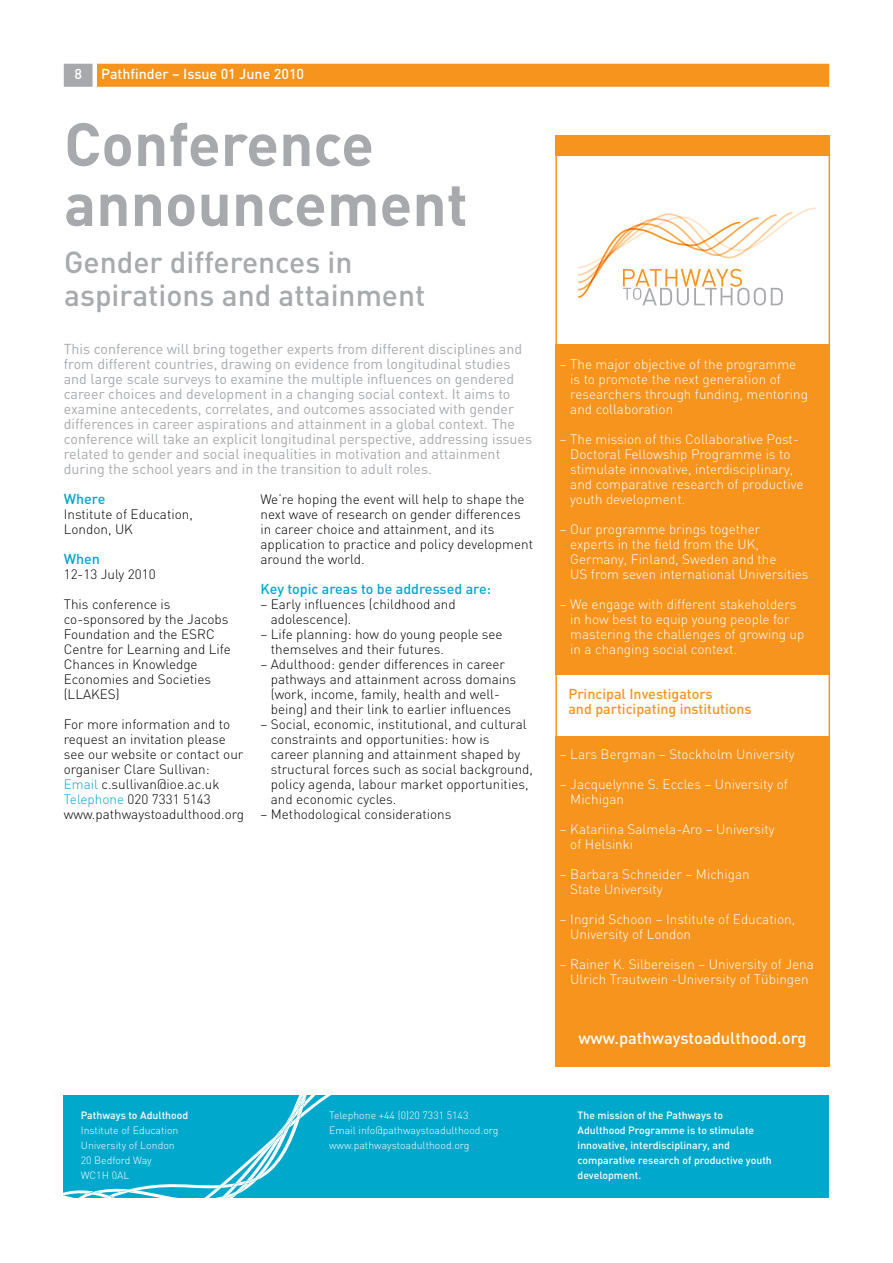
<style>
.page{position:relative;width:893px;height:1263px;background:#fff}
.page>*{position:absolute;margin:0;border:0;box-sizing:border-box;transform-origin:0 0}
.t1{font:700 60px/60px "DIN";color:#a7a9ac}
.t2{font:500 30px/33px "DIN";color:#a7a9ac}
.t3{font:500 16.5px "DIN";color:#fff}
.t4{font:14.25px/15px "DIN";color:#a7a9ac}
.t5{font:500 14.25px/15px "DIN";color:#f7941e}
.t6{font:500 14.25px "DIN";color:#00a8cb}
.t7{font:500 14.25px "DIN";color:#fff}
.t8{font:300 13.5px/15px "DIN";color:#000}
.t9{font:300 13.5px/15px "DIN";color:#fff}
.t10{font:500 10.5px/15px "DIN";color:#fff}
.t11{font:300 10.5px/15px "DIN";color:#fff}
.s1{color:#00a8cb}
</style>
<div class="page">
<div style="left:97px;top:64px;width:732px;height:23px;background:#f7941e"></div>
<div style="left:64px;top:64px;width:29px;height:23px;background:#a7a9ac"></div>
<div style="left:64px;top:1095px;width:765px;height:102px;background:#00a8cb"></div>
<svg style="left:63px;top:1095px;width:280px;height:103px"></svg>
<svg style="left:578px;top:208px;width:238px;height:97px"></svg>
<div style="left:555px;top:344px;width:274px;height:331px;background:#f7941e"></div>
<div style="left:555px;top:736px;width:274px;height:331px;background:#f7941e"></div>
<div style="left:555px;top:135px;width:274px;height:21px;background:#f7941e"></div>
<div style="left:555px;top:135px;width:275px;height:932px;border:2px solid #f7941e"></div>
<p class="t7" style="left:74px;top:65px;width:9px">8</p>
<p class="t7" style="left:101px;top:65px;width:204px">Pathfinder – Issue 01 June 2010</p>
<h1 class="t1" style="left:64px;top:112px;width:405px">Conference announcement</h1>
<h2 class="t2" style="left:64px;top:245px;width:363px">Gender differences in aspirations and attainment</h2>
<p class="t4" style="left:64px;top:341px;width:470px">This conference will bring together experts from different disciplines and from different countries, drawing on evidence from longitudinal studies and large scale surveys to examine the multiple influences on gendered career choices and development in a changing social context. It aims to examine antecedents, correlates, and outcomes associated with gender differences in career aspirations and attainment in a global context. The conference will take an explicit longitudinal perspective, addressing issues related to gender and social inequalities in motivation and attainment during the school years and in the transition to adult roles.</p>
<p class="t6" style="left:64px;top:490px;width:43px">Where</p>
<p class="t8" style="left:64px;top:507px;width:131px">Institute of Education,<br>London, UK</p>
<p class="t6" style="left:64px;top:550px;width:38px">When</p>
<p class="t8" style="left:64px;top:567px;width:93px">12-13 July 2010</p>
<p class="t8" style="left:64px;top:597px;width:168px">This conference is co-sponsored by the Jacobs<br>Foundation and the ESRC<br>Centre for Learning and Life<br>Chances in Knowledge<br>Economies and Societies (LLAKES)</p>
<p class="t8" style="left:64px;top:716px;width:182px">For more information and to request an invitation please see our website or contact our organiser Clare Sullivan:<br><span class="s1">Email</span> c.sullivan@ioe.ac.uk<br><span class="s1">Telephone</span> 020 7331 5143 www.pathwaystoadulthood.org</p>
<p class="t8" style="left:260px;top:492px;width:274px">We’re hoping the event will help to shape the next wave of research on gender differences in career choice and attainment, and its application to practice and policy development around the world.</p>
<p class="t6" style="left:260px;top:580px;width:232px">Key topic areas to be addressed are:</p>
<p class="t8" style="left:271px;top:597px;width:186px;text-indent:-10px">– Early influences (childhood and adolescence).</p>
<p class="t8" style="left:271px;top:627px;width:233px;text-indent:-10px">– Life planning: how do young people see themselves and their futures.</p>
<p class="t8" style="left:271px;top:657px;width:247px;text-indent:-10px">– Adulthood: gender differences in career pathways and attainment across domains (work, income, family, health and well&shy;being) and their link to earlier influences</p>
<p class="t8" style="left:271px;top:717px;width:264px;text-indent:-10px">– Social, economic, institutional, and cultural constraints and opportunities: how is<br>career planning and attainment shaped by structural forces such as social background, policy agenda, labour market opportunities, and economic cycles.</p>
<p class="t8" style="left:260px;top:806px;width:192px">– Methodological considerations</p>
<p class="t9" style="left:570px;top:357px;width:239px;text-indent:-10px">– The major objective of the programme is to promote the next generation of researchers through funding, mentoring and collaboration</p>
<p class="t9" style="left:570px;top:432px;width:235px;text-indent:-10px">– The mission of this Collaborative Post-Doctoral Fellowship Programme is to stimulate innovative, interdisciplinary, and comparative research of productive youth development.</p>
<p class="t9" style="left:570px;top:521px;width:240px;text-indent:-10px">– Our programme brings together<br>experts in the field from the UK, Germany, Finland, Sweden and the<br>US from seven international Universities</p>
<p class="t9" style="left:570px;top:596px;width:236px;text-indent:-10px">– We engage with different stakeholders in how best to equip young people for mastering the challenges of growing up in a changing social context.</p>
<p class="t5" style="left:568px;top:686px;width:185px">Principal Investigators<br>and participating institutions</p>
<p class="t9" style="left:560px;top:747px;width:236px">– Lars Bergman – Stockholm University</p>
<p class="t9" style="left:570px;top:777px;width:219px;text-indent:-10px">– Jacquelynne S. Eccles – University of<br>Michigan</p>
<p class="t9" style="left:570px;top:822px;width:206px;text-indent:-10px">– Katariina Salmela-Aro – University of Helsinki</p>
<p class="t9" style="left:570px;top:867px;width:181px;text-indent:-10px">– Barbara Schneider – Michigan<br>State University</p>
<p class="t9" style="left:570px;top:911px;width:226px;text-indent:-10px">– Ingrid Schoon – Institute of Education,<br>University of London</p>
<p class="t9" style="left:560px;top:956px;width:255px;text-align:center">– Rainer K. Silbereisen – University of Jena<br>Ulrich Trautwein -University of Tübingen</p>
<p class="t3" style="left:578px;top:1028px;width:230px">www.pathwaystoadulthood.org</p>
<p class="t10" style="left:81px;top:1107px;width:109px">Pathways to Adulthood</p>
<p class="t11" style="left:81px;top:1123px;width:99px">Institute of Education<br>University of London<br>20 Bedford Way<br>WC1H 0AL</p>
<p class="t11" style="left:329px;top:1108px;width:171px">Telephone +44 (0)20 7331 5143<br>Email info@pathwaystoadulthood.org www.pathwaystoadulthood.org</p>
<p class="t10" style="left:578px;top:1107px;width:196px">The mission of the Pathways to<br>Adulthood Programme is to stimulate innovative, interdisciplinary, and comparative research of productive youth development.</p>
</div>
